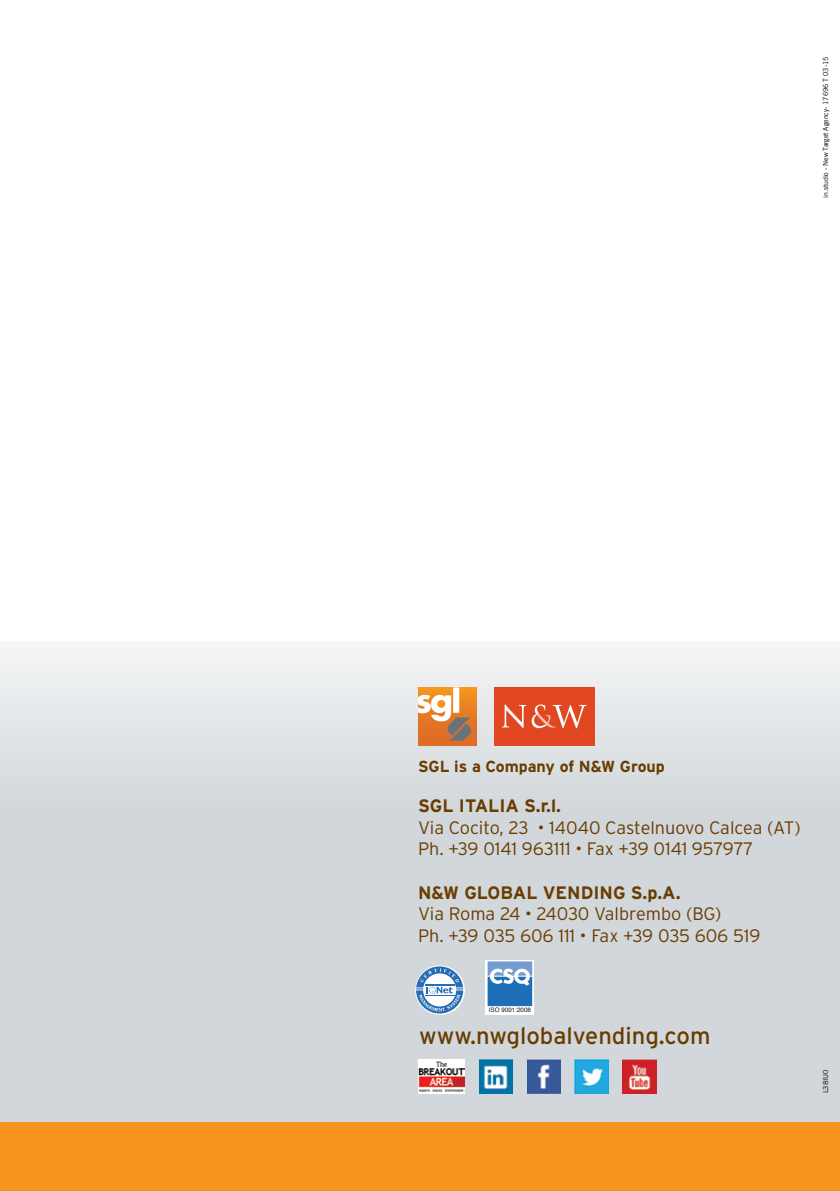
<style>
.page{position:relative;width:840px;height:1191px;background:#fff}
.page>*{position:absolute;margin:0;border:0;box-sizing:border-box;transform-origin:0 0}
.t1{font:23.8px "Interstate";color:#6a3c00}
.t2{font:300 18px/21.6px "Interstate";color:#6a3c00}
.t3{font:700 18px "Interstate";color:#6a3c00}
.t4{font:700 16px "Interstate";color:#6a3c00}
.t5{font:7px "Trade Gothic LT Std";letter-spacing:-.01em;color:#000}
.t6{font:6.2px "Helvetica";color:#1e191d}
</style>
<div class="page">
<div style="left:0;top:641px;width:839px;height:483px;background:linear-gradient(to bottom,#e6e8ea,#c8d0d5)"></div>
<div style="left:0;top:1123px;width:839px;height:68px;background:#f7941e"></div>
<div style="left:494px;top:687px;width:100px;height:58px;background:#e14721"></div>
<svg style="left:501px;top:704px;width:85px;height:24px"></svg>
<div style="left:418px;top:687px;width:58px;height:58px;background:linear-gradient(to bottom,#f4931f,#d4672e)"></div>
<svg style="left:418px;top:687px;width:52px;height:54px"></svg>
<div style="left:437px;top:700px;width:8px;height:8px;background:#f7941e;border-radius:50%"></div>
<img style="left:418px;top:1060px;width:46px;height:33px">
<img style="left:479px;top:1059px;width:33px;height:34px">
<img style="left:526px;top:1059px;width:34px;height:34px">
<img style="left:574px;top:1059px;width:34px;height:34px">
<img style="left:622px;top:1059px;width:33px;height:34px">
<img style="left:825px;top:641px;width:14px;height:174px">
<div style="left:485px;top:960px;width:48px;height:54px;background:#fff"></div>
<svg style="left:487px;top:961px;width:45px;height:45px;background:#6097cc"></svg>
<svg style="left:415px;top:965px;width:49px;height:50px"></svg>
<svg style="left:416px;top:966px;width:47px;height:47px"></svg>
<p class="t5" style="left:820px;top:198px;width:143px;rotate:-90deg">in.studio - New Target Agency- 17696 T 03-15</p>
<p class="t4" style="left:418px;top:758px;width:248px">SGL is a Company of N&amp;W Group</p>
<p class="t3" style="left:418px;top:796px;width:144px">SGL ITALIA S.r.l.</p>
<p class="t2" style="left:418px;top:816px;width:384px">Via Cocito, 23 • 14040 Castelnuovo Calcea (AT)<br>Ph. +39 0141 963111 • Fax +39 0141 957977</p>
<p class="t3" style="left:418px;top:882px;width:264px">N&amp;W GLOBAL VENDING S.p.A.</p>
<p class="t2" style="left:418px;top:903px;width:343px">Via Roma 24 • 24030 Valbrembo (BG)<br>Ph. +39 035 606 111 • Fax +39 035 606 519</p>
<p class="t6" style="left:488px;top:1005px;width:44px">ISO 9001:2008</p>
<h1 class="t1" style="left:419px;top:1022px;width:293px">www.nwglobalvending.com</h1>
<p class="t5" style="left:820px;top:1093px;width:25px;rotate:-90deg">L38IU0</p>
</div>
